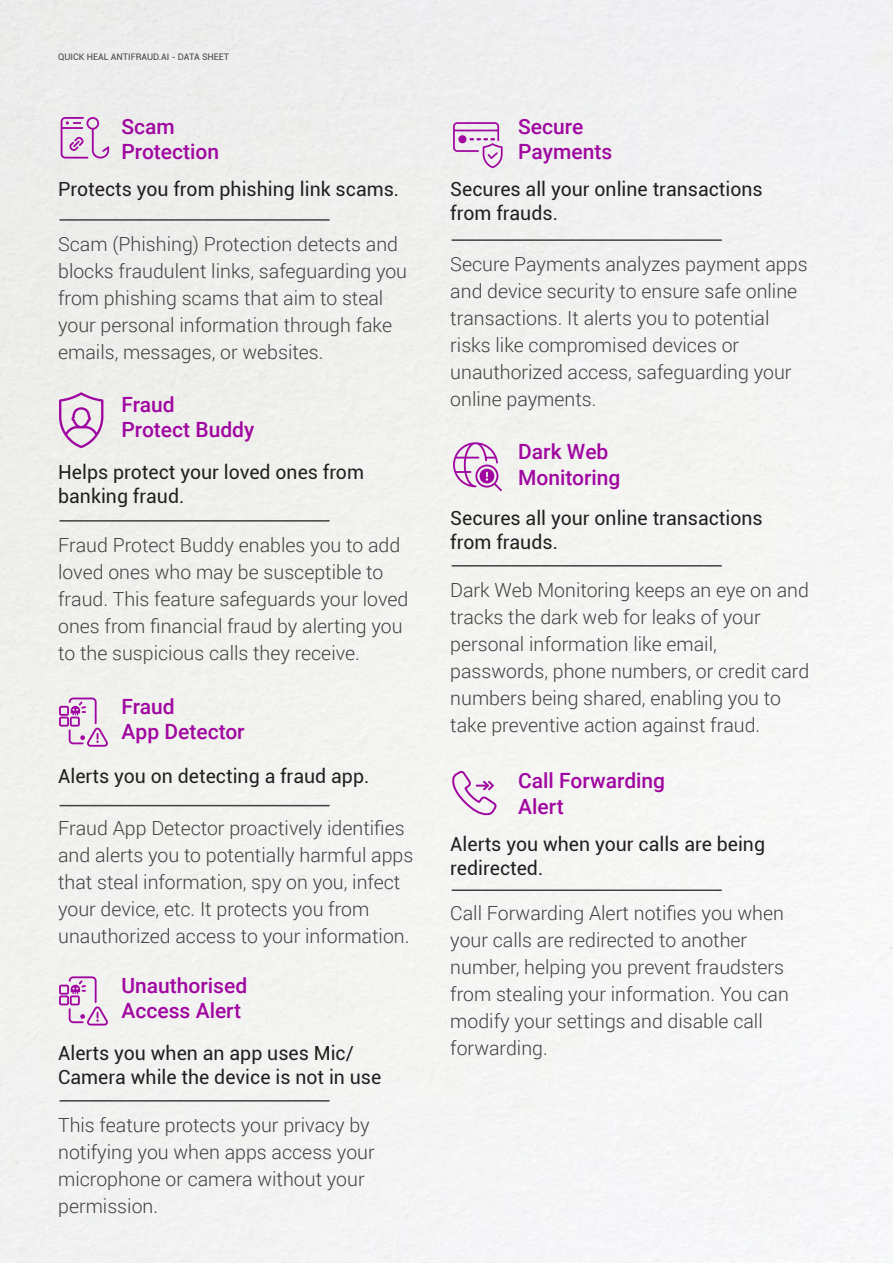
<style>
.page{position:relative;width:893px;height:1263px;background:#fff}
.page>*{position:absolute;margin:0;border:0;box-sizing:border-box;transform-origin:0 0}
.t1{font:500 21px/25.2px "Roboto";color:#a007a0}
.t2{font:300 19.5px/27px "Roboto";color:#414042}
.t3{font:19.5px/24px "Roboto";color:#231f20}
.t4{font:9px "Roboto";color:#414042}
</style>
<div class="page">
<svg style="left:59px;top:697px;width:49px;height:50px;background:#debddc"></svg>
<svg style="left:453px;top:122px;width:50px;height:46px"></svg>
<hr style="left:60px;top:219px;width:270px;height:2px;background:#414042">
<hr style="left:452px;top:239px;width:270px;height:2px;background:#414042">
<hr style="left:452px;top:565px;width:270px;height:2px;background:#414042">
<svg style="left:61px;top:117px;width:48px;height:42px;background:#dbb9da"></svg>
<hr style="left:60px;top:520px;width:270px;height:2px;background:#414042">
<svg style="left:59px;top:392px;width:44px;height:56px;background:#dbbad9"></svg>
<hr style="left:60px;top:805px;width:270px;height:1px;background:#414042">
<svg style="left:59px;top:976px;width:49px;height:49px"></svg>
<hr style="left:60px;top:1100px;width:270px;height:1px;background:#414042">
<svg style="left:453px;top:442px;width:49px;height:49px"></svg>
<hr style="left:452px;top:889px;width:270px;height:2px;background:#414042">
<svg style="left:451px;top:770px;width:46px;height:45px"></svg>
<p class="t4" style="left:58px;top:51px;width:173px">QUICK HEAL ANTIFRAUD.AI - DATA SHEET</p>
<p class="t1" style="left:122px;top:113px;width:99px">Scam<br>Protection</p>
<p class="t3" style="left:58px;top:177px;width:343px">Protects you from phishing link scams.</p>
<p class="t2" style="left:58px;top:230px;width:350px">Scam (Phishing) Protection detects and blocks fraudulent links, safeguarding you from phishing scams that aim to steal your personal information through fake emails, messages, or websites.</p>
<p class="t1" style="left:122px;top:391px;width:134px">Fraud<br>Protect Buddy</p>
<p class="t1" style="left:518px;top:113px;width:95px">Secure<br>Payments</p>
<p class="t3" style="left:450px;top:177px;width:314px">Secures all your online transactions from frauds.</p>
<p class="t2" style="left:450px;top:250px;width:359px">Secure Payments analyzes payment apps and device security to ensure safe online transactions. It alerts you to potential risks like compromised devices or unauthorized access, safeguarding your online payments.</p>
<p class="t1" style="left:518px;top:439px;width:92px">Dark Web</p>
<p class="t3" style="left:58px;top:460px;width:307px">Helps protect your loved ones from</p>
<p class="t1" style="left:518px;top:464px;width:104px">Monitoring</p>
<p class="t3" style="left:58px;top:484px;width:128px">banking fraud.</p>
<p class="t2" style="left:58px;top:531px;width:352px">Fraud Protect Buddy enables you to add loved ones who may be susceptible to fraud. This feature safeguards your loved ones from financial fraud by alerting you to the suspicious calls they receive.</p>
<p class="t3" style="left:450px;top:505px;width:314px">Secures all your online transactions from frauds.</p>
<p class="t2" style="left:450px;top:576px;width:360px">Dark Web Monitoring keeps an eye on and tracks the dark web for leaks of your personal information like email, passwords, phone numbers, or credit card numbers being shared, enabling you to take preventive action against fraud.</p>
<p class="t1" style="left:122px;top:693px;width:125px">Fraud<br>App Detector</p>
<p class="t3" style="left:58px;top:763px;width:313px">Alerts you on detecting a fraud app.</p>
<p class="t2" style="left:58px;top:814px;width:357px">Fraud App Detector proactively identifies and alerts you to potentially harmful apps that steal information, spy on you, infect your device, etc. It protects you from unauthorized access to your information.</p>
<p class="t1" style="left:122px;top:972px;width:127px">Unauthorised<br>Access Alert</p>
<p class="t3" style="left:58px;top:1040px;width:325px">Alerts you when an app uses Mic/<br>Camera while the device is not in use</p>
<p class="t2" style="left:58px;top:1111px;width:318px">This feature protects your privacy by notifying you when apps access your microphone or camera without your permission.</p>
<p class="t1" style="left:518px;top:767px;width:148px">Call Forwarding<br>Alert</p>
<p class="t3" style="left:450px;top:831px;width:316px">Alerts you when your calls are being redirected.</p>
<p class="t2" style="left:450px;top:899px;width:340px">Call Forwarding Alert notifies you when your calls are redirected to another number, helping you prevent fraudsters from stealing your information. You can modify your settings and disable call forwarding.</p>
</div>
